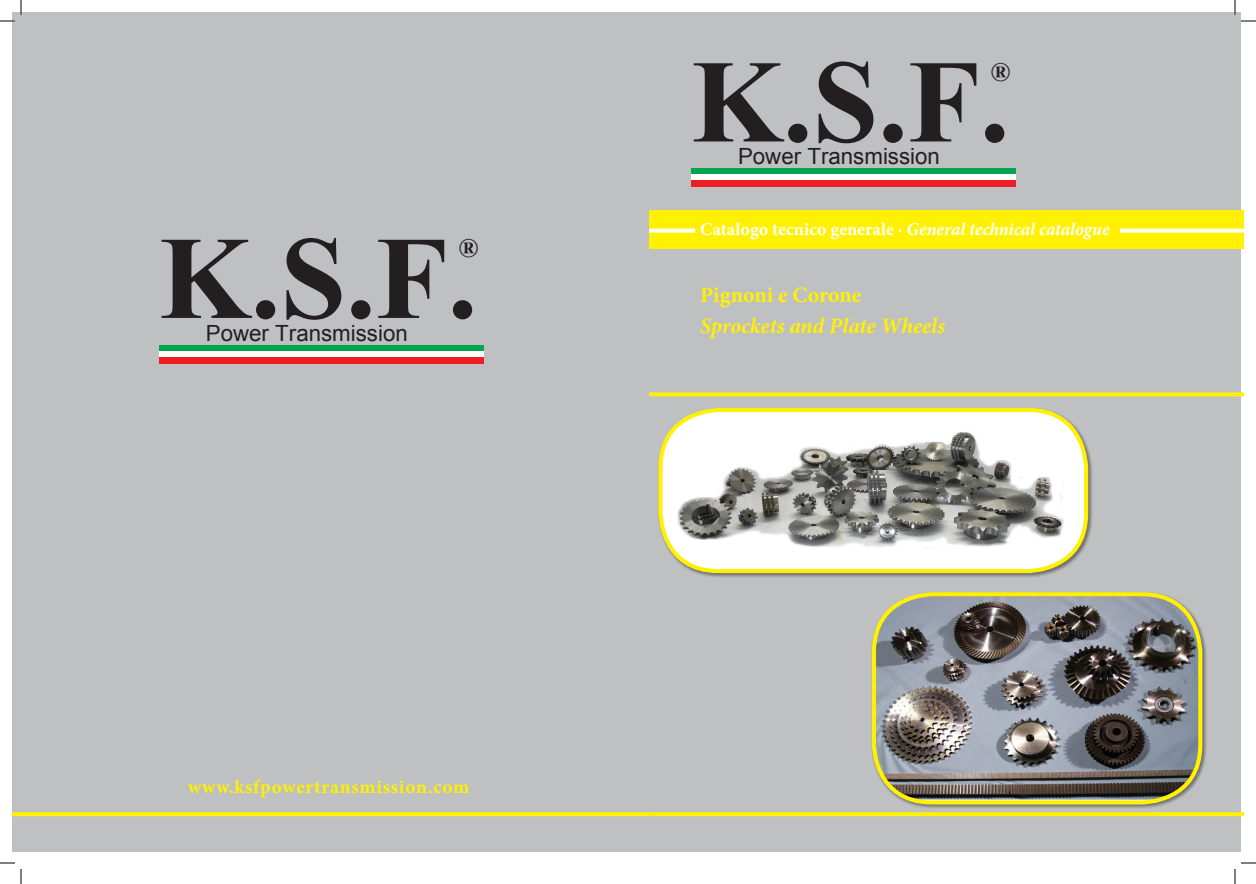
<style>
.page{position:relative;width:1256px;height:884px;background:#fff}
.page>*{position:absolute;margin:0;border:0;box-sizing:border-box;transform-origin:0 0}
.t1{font:700 118.1px "Times New Roman";color:#231f20}
.t2{font:700 26.4px "Times New Roman";color:#231f20}
.t3{font:22.3px "Arial";color:#231f20}
.t4{font:italic 700 22px "Minion Pro";letter-spacing:-.005em;color:#fff101}
.t5{font:700 22px "Minion Pro";color:#fff101}
.t6{font:700 19.2px "Minion Pro";letter-spacing:.04em;color:#fff101}
.t7{font:italic 700 18px "Minion Pro";letter-spacing:-.005em;color:#fff}
.s1{font-style:normal}
</style>
<div class="page">
<div style="left:12px;top:12px;width:1228px;height:839px;background:#bfc0c2"></div>
<div style="left:649px;top:210px;width:594px;height:39px;background:#fff101"></div>
<svg style="left:649px;top:229px;width:46px;height:4px"></svg>
<svg style="left:649px;top:392px;width:594px;height:4px;background:#f8ec13"></svg>
<svg style="left:649px;top:812px;width:594px;height:4px;background:#fbee0b"></svg>
<svg style="left:1120px;top:229px;width:123px;height:4px"></svg>
<div style="left:657px;top:407px;width:436px;height:171px;background:#231f20;opacity:.5"></div>
<img style="left:660px;top:410px;width:425px;height:161px">
<div style="left:658px;top:408px;width:430px;height:165px;border:4px solid #fff101;border-radius:58px"></div>
<svg style="left:12px;top:812px;width:637px;height:4px;background:#fbee0b"></svg>
<div style="left:691px;top:169px;width:324px;height:6px;background:#00a54f"></div>
<div style="left:691px;top:175px;width:324px;height:6px;background:#fff"></div>
<div style="left:691px;top:181px;width:324px;height:6px;background:#ee1d23"></div>
<div style="left:159px;top:345px;width:325px;height:6px;background:#00a54f"></div>
<div style="left:159px;top:351px;width:325px;height:6px;background:#fff"></div>
<div style="left:159px;top:357px;width:325px;height:6px;background:#ee1d23"></div>
<div style="left:870px;top:591px;width:337px;height:219px;background:#231f20;opacity:.5"></div>
<img style="left:873px;top:594px;width:327px;height:208px">
<div style="left:871px;top:592px;width:331px;height:212px;border:4px solid #fff101;border-radius:58px"></div>
<svg style="left:0;top:0;width:22px;height:22px"></svg>
<svg style="left:0;top:862px;width:22px;height:22px"></svg>
<svg style="left:1234px;top:0;width:21px;height:22px"></svg>
<svg style="left:1234px;top:862px;width:21px;height:22px"></svg>
<h1 class="t1" style="left:159px;top:197px;width:320px">K.S.F.</h1>
<h2 class="t2" style="left:458px;top:230px;width:21px">®</h2>
<p class="t3" style="left:206px;top:318px;width:203px">Power Transmission</p>
<p class="t6" style="left:188px;top:773px;width:282px">www.ksfpowertransmission.com</p>
<h1 class="t1" style="left:691px;top:20px;width:320px">K.S.F.</h1>
<h2 class="t2" style="left:990px;top:54px;width:21px">®</h2>
<p class="t3" style="left:738px;top:142px;width:203px">Power Transmission</p>
<p class="t7" style="left:700px;top:216px;width:411px"><span class="s1">Catalogo tecnico generale ·</span> General technical catalogue</p>
<p class="t5" style="left:700px;top:279px;width:163px">Pignoni e Corone</p>
<p class="t4" style="left:700px;top:310px;width:246px">Sprockets and Plate Wheels</p>
</div>
